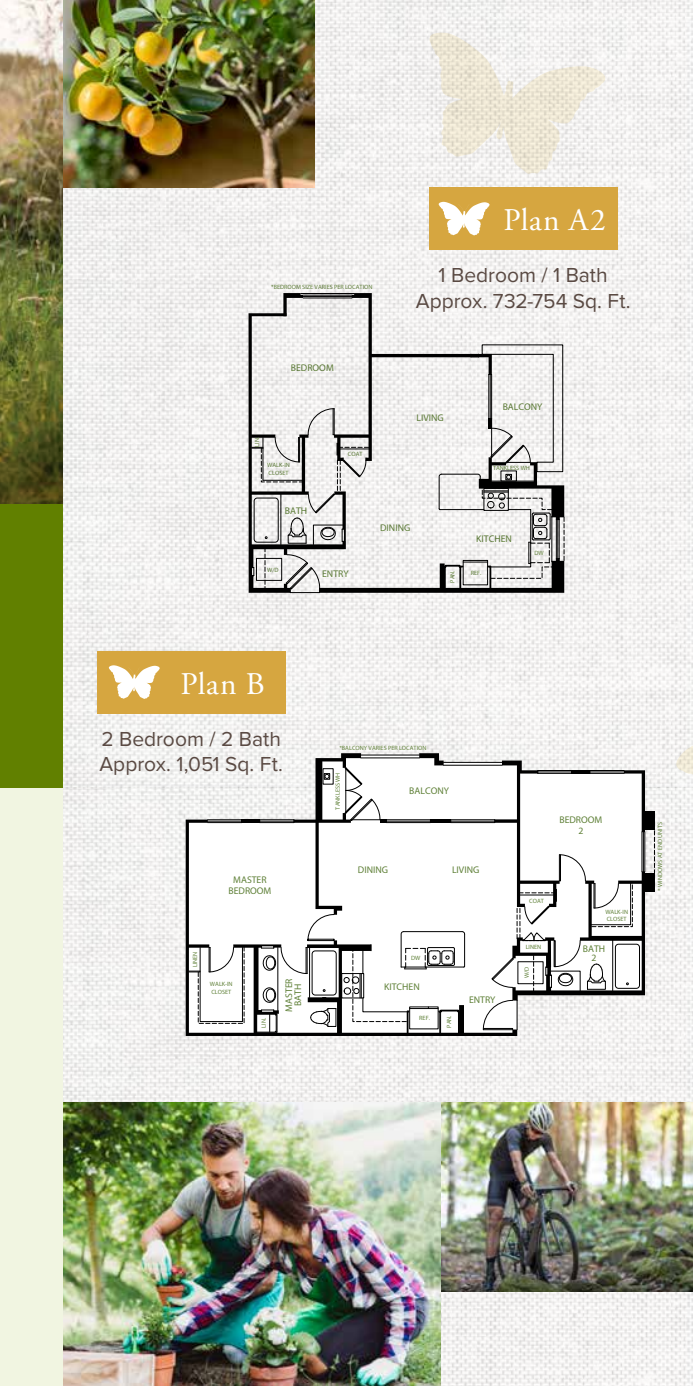
<style>
.page{position:relative;width:693px;height:1386px;background:#fff}
.page>*{position:absolute;margin:0;border:0;box-sizing:border-box;transform-origin:0 0}
.t1{font:31.5px "Adobe Garamond";letter-spacing:.02em;color:#fff}
.t2{font:21px/25.2px "Proxima Nova";color:#5a4a43;text-align:center}
.t3{font:9.8px/11.7px "Myriad Pro";color:#608139;text-align:center}
.t4{font:6.12px/7.4px "Myriad Pro";color:#608139}
</style>
<div class="page">
<img style="left:63px;top:0;width:630px;height:1386px">
<div style="left:0;top:787px;width:63px;height:599px;background:#f1f5e1"></div>
<div style="left:0;top:504px;width:63px;height:283px;background:#618000"></div>
<img style="left:0;top:0;width:63px;height:317px">
<svg style="left:249px;top:282px;width:316px;height:311px"></svg>
<svg style="left:0;top:317px;width:63px;height:187px;background:#5c6024"></svg>
<svg style="left:676px;top:649px;width:17px;height:206px"></svg>
<svg style="left:429px;top:33px;width:177px;height:141px"></svg>
<div style="left:97px;top:651px;width:189px;height:63px;background:#d6a640"></div>
<svg style="left:109px;top:665px;width:51px;height:34px"></svg>
<div style="left:429px;top:187px;width:189px;height:63px;background:#d6a640"></div>
<svg style="left:439px;top:202px;width:51px;height:33px"></svg>
<img style="left:63px;top:1102px;width:378px;height:284px">
<img style="left:63px;top:0;width:252px;height:187px">
<img style="left:441px;top:1102px;width:252px;height:190px">
<svg style="left:186px;top:753px;width:469px;height:283px;fill:#f3f2f1"></svg>
<svg style="left:186px;top:820px;width:331px;height:216px"></svg>
<hr style="left:242px;top:820px;width:18px;height:3px;background:#000">
<div style="left:644px;top:874px;width:11px;height:18px;background:#000"></div>
<div style="left:644px;top:811px;width:11px;height:19px;background:#000"></div>
<hr style="left:451px;top:819px;width:44px;height:1px;background:#000">
<hr style="left:451px;top:822px;width:44px;height:1px;background:#000">
<hr style="left:451px;top:821px;width:44px;height:1px;background:#000">
<hr style="left:208px;top:819px;width:34px;height:1px;background:#000">
<hr style="left:208px;top:821px;width:34px;height:1px;background:#000">
<hr style="left:208px;top:822px;width:34px;height:1px;background:#000">
<svg style="left:188px;top:946px;width:56px;height:78px"></svg>
<hr style="left:645px;top:832px;width:1px;height:40px;background:#000">
<svg style="left:654px;top:830px;width:1px;height:44px"></svg>
<hr style="left:443px;top:765px;width:59px;height:1px;background:#000">
<hr style="left:443px;top:762px;width:59px;height:1px;background:#000">
<svg style="left:483px;top:761px;width:162px;height:269px"></svg>
<svg style="left:256px;top:753px;width:209px;height:281px"></svg>
<p class="t4" style="left:271px;top:284px;width:103px">*BEDROOM SIZE VARIES PER LOCATION</p>
<h1 class="t1" style="left:503px;top:208px;width:104px">Plan A2</h1>
<h2 class="t2" style="left:416px;top:264px;width:216px">1 Bedroom / 1 Bath<br>Approx. 732-754 Sq. Ft.</h2>
<h3 class="t3" style="left:291px;top:363px;width:44px">BEDROOM</h3>
<p class="t4" style="left:254px;top:447px;width:11px;rotate:-90deg">LIN.</p>
<p class="t4" style="left:267px;top:462px;width:24px">WALK-IN<br>CLOSET</p>
<h3 class="t3" style="left:285px;top:505px;width:24px">BATH</h3>
<p class="t4" style="left:348px;top:451px;width:16px">COAT</p>
<p class="t4" style="left:267px;top:566px;width:13px">W/D</p>
<h3 class="t3" style="left:322px;top:568px;width:28px">ENTRY</h3>
<h3 class="t3" style="left:417px;top:412px;width:29px">LIVING</h3>
<h3 class="t3" style="left:503px;top:401px;width:41px">BALCONY</h3>
<p class="t4" style="left:493px;top:465px;width:38px">TANKLESS WH</p>
<h3 class="t3" style="left:380px;top:522px;width:32px">DINING</h3>
<p class="t4" style="left:449px;top:583px;width:14px;rotate:-90deg">PAN.</p>
<h3 class="t3" style="left:476px;top:534px;width:37px">KITCHEN</h3>
<p class="t4" style="left:471px;top:569px;width:12px">REF.</p>
<p class="t4" style="left:535px;top:550px;width:11px">DW</p>
<h1 class="t1" style="left:181px;top:671px;width:86px">Plan B</h1>
<h2 class="t2" style="left:99px;top:727px;width:185px;text-align:left">2 Bedroom / 2 Bath<br>Approx. 1,051 Sq. Ft.</h2>
<h3 class="t3" style="left:228px;top:874px;width:44px">MASTER<br>BEDROOM</h3>
<p class="t4" style="left:192px;top:967px;width:17px;rotate:-90deg">LINEN</p>
<p class="t4" style="left:210px;top:981px;width:24px">WALK-IN<br>CLOSET</p>
<p class="t4" style="left:260px;top:1028px;width:11px;rotate:-90deg">LIN.</p>
<h3 class="t3" style="left:285px;top:1012px;width:35px;line-height:9.3px;rotate:-90deg">MASTER<br>BATH</h3>
<p class="t4" style="left:339px;top:744px;width:89px">*BALCONY VARIES PER LOCATION</p>
<p class="t4" style="left:334px;top:810px;width:38px;rotate:-90deg">TANKLESS WH</p>
<h3 class="t3" style="left:409px;top:785px;width:41px">BALCONY</h3>
<h3 class="t3" style="left:358px;top:864px;width:32px">DINING</h3>
<h3 class="t3" style="left:452px;top:864px;width:29px">LIVING</h3>
<p class="t4" style="left:411px;top:955px;width:11px">DW</p>
<h3 class="t3" style="left:384px;top:982px;width:37px">KITCHEN</h3>
<p class="t4" style="left:419px;top:1014px;width:12px">REF.</p>
<p class="t4" style="left:446px;top:1028px;width:14px;rotate:-90deg">PAN.</p>
<h3 class="t3" style="left:469px;top:994px;width:28px">ENTRY</h3>
<h3 class="t3" style="left:559px;top:814px;width:44px">BEDROOM<br>2</h3>
<p class="t4" style="left:529px;top:897px;width:16px">COAT</p>
<p class="t4" style="left:526px;top:944px;width:17px">LINEN</p>
<p class="t4" style="left:523px;top:978px;width:13px;rotate:-90deg">W/D</p>
<p class="t4" style="left:605px;top:908px;width:24px">WALK-IN<br>CLOSET</p>
<h3 class="t3" style="left:583px;top:944px;width:24px;line-height:9.3px">BATH<br>2</h3>
<p class="t4" style="left:657px;top:891px;width:71px;rotate:-90deg">* WINDOWS AT END UNITS</p>
</div>
